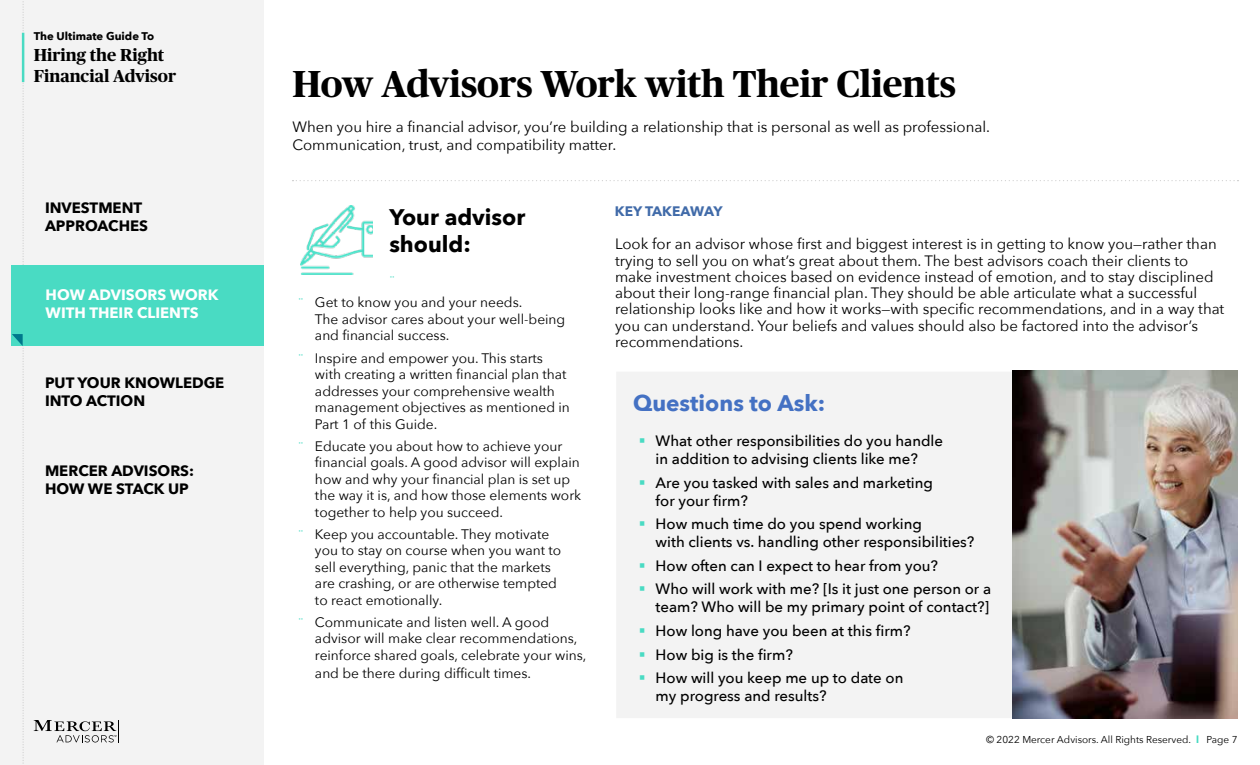
<style>
.page{position:relative;width:1260px;height:765px;background:#fff}
.page>*{position:absolute;margin:0;border:0;box-sizing:border-box;transform-origin:0 0}
.t1{font:700 37.5px "Publico";color:#000}
.t2{font:700 22.5px/27px "Avenir Next";color:#000}
.t3{font:700 22.5px "Avenir Next";color:#4471c3}
.t4{font:700 17.38px/20.8px "Publico";color:#000}
.t5{font:15px/16.2px "Avenir Next";color:#000}
.t6{font:500 15px/23.6px "Avenir Next";color:#000}
.t7{font:700 15px/18px "Avenir Next";color:#000}
.t8{font:700 15px/18px "Avenir Next";color:#fff}
.t9{font:13.75px/16.5px "Avenir Next";color:#000}
.t10{font:700 13.75px "Avenir Next";color:#416ba9}
.t11{font:700 11.12px "Avenir Next";color:#000}
.t12{font:10px "Avenir Next";color:#000}
.s1{font-weight:700;color:#49dbc3}
</style>
<div class="page">
<div style="left:0;top:0;width:264px;height:765px;background:#f3f3f3"></div>
<svg style="left:34px;top:720px;width:85px;height:22px"></svg>
<svg style="left:292px;top:180px;width:947px;height:1px"></svg>
<div style="left:12px;top:265px;width:252px;height:80px;background:#49dbc3"></div>
<svg style="left:12px;top:1px;width:12px;height:763px"></svg>
<img style="left:300px;top:205px;width:72px;height:69px">
<div style="left:617px;top:372px;width:395px;height:346px;background:#f3f3f3"></div>
<img style="left:1012px;top:371px;width:226px;height:347px">
<div style="left:0;top:465px;width:270px;height:60px;background:#f3f3f3"></div>
<div style="left:0;top:544px;width:270px;height:60px;background:#f3f3f3"></div>
<div style="left:0;top:22px;width:270px;height:46px;background:#f3f3f3"></div>
<svg style="left:640px;top:438px;width:4px;height:5px"></svg>
<svg style="left:640px;top:480px;width:4px;height:4px"></svg>
<svg style="left:640px;top:521px;width:4px;height:5px"></svg>
<svg style="left:640px;top:563px;width:4px;height:5px"></svg>
<svg style="left:640px;top:587px;width:4px;height:4px"></svg>
<svg style="left:640px;top:628px;width:4px;height:5px"></svg>
<svg style="left:640px;top:652px;width:4px;height:4px"></svg>
<svg style="left:640px;top:676px;width:4px;height:4px"></svg>
<p class="t11" style="left:34px;top:27px;width:122px">The Ultimate Guide To</p>
<p class="t4" style="left:34px;top:45px;width:144px">Hiring the Right<br>Financial Advisor</p>
<p class="t7" style="left:45px;top:198px;width:105px">INVESTMENT<br>APPROACHES</p>
<p class="t8" style="left:46px;top:286px;width:174px">HOW ADVISORS WORK<br>WITH THEIR CLIENTS</p>
<p class="t7" style="left:45px;top:374px;width:181px">PUT YOUR KNOWLEDGE<br>INTO ACTION</p>
<p class="t7" style="left:45px;top:461px;width:151px">MERCER ADVISORS:<br>HOW WE STACK UP</p>
<h1 class="t1" style="left:292px;top:63px;width:665px">How Advisors Work with Their Clients</h1>
<p class="t5" style="left:292px;top:118px;width:699px;line-height:18px">When you hire a financial advisor, you’re building a relationship that is personal as well as professional.<br>Communication, trust, and compatibility matter.</p>
<h2 class="t2" style="left:389px;top:203px;width:138px">Your advisor should:</h2>
<p class="t9" style="left:315px;top:294px;width:252px">Get to know you and your needs.<br>The advisor cares about your well-being and financial success.</p>
<p class="t9" style="left:315px;top:349px;width:256px">Inspire and empower you. This starts with creating a written financial plan that addresses your comprehensive wealth management objectives as mentioned in Part 1 of this Guide.</p>
<p class="t9" style="left:315px;top:437px;width:268px">Educate you about how to achieve your financial goals. A good advisor will explain how and why your financial plan is set up the way it is, and how those elements work together to help you succeed.</p>
<p class="t9" style="left:315px;top:525px;width:248px">Keep you accountable. They motivate you to stay on course when you want to sell everything, panic that the markets are crashing, or are otherwise tempted to react emotionally.</p>
<p class="t9" style="left:315px;top:613px;width:273px">Communicate and listen well. A good advisor will make clear recommendations, reinforce shared goals, celebrate your wins,</p>
<p class="t9" style="left:315px;top:664px;width:218px">and be there during difficult times.</p>
<p class="t10" style="left:615px;top:200px;width:109px">KEY TAKEAWAY</p>
<p class="t5" style="left:615px;top:235px;width:611px">Look for an advisor whose first and biggest interest is in getting to know you—rather than trying to sell you on what’s great about them. The best advisors coach their clients to make investment choices based on evidence instead of emotion, and to stay disciplined about their long-range financial plan. They should be able articulate what a successful relationship looks like and how it works—with specific recommendations, and in a way that you can understand. Your beliefs and values should also be factored into the advisor’s recommendations.</p>
<h2 class="t3" style="left:633px;top:384px;width:194px">Questions to Ask:</h2>
<p class="t6" style="left:656px;top:431px;width:289px;line-height:18px">What other responsibilities do you handle in addition to advising clients like me?</p>
<p class="t6" style="left:656px;top:473px;width:279px;line-height:18px">Are you tasked with sales and marketing for your firm?</p>
<p class="t6" style="left:656px;top:514px;width:320px;line-height:18px">How much time do you spend working<br>with clients vs. handling other responsibilities?</p>
<p class="t6" style="left:656px;top:553px;width:337px">How often can I expect to hear from you?<br>Who will work with me? [Is it just one person or a</p>
<p class="t6" style="left:656px;top:595px;width:335px">team? Who will be my primary point of contact?]<br>How long have you been at this firm?<br>How big is the firm?<br>How will you keep me up to date on</p>
<p class="t6" style="left:656px;top:684px;width:173px">my progress and results?</p>
<p class="t12" style="left:986px;top:731px;width:253px">© 2022 Mercer Advisors. All Rights Reserved. <span class="s1">l</span> Page 7</p>
</div>
